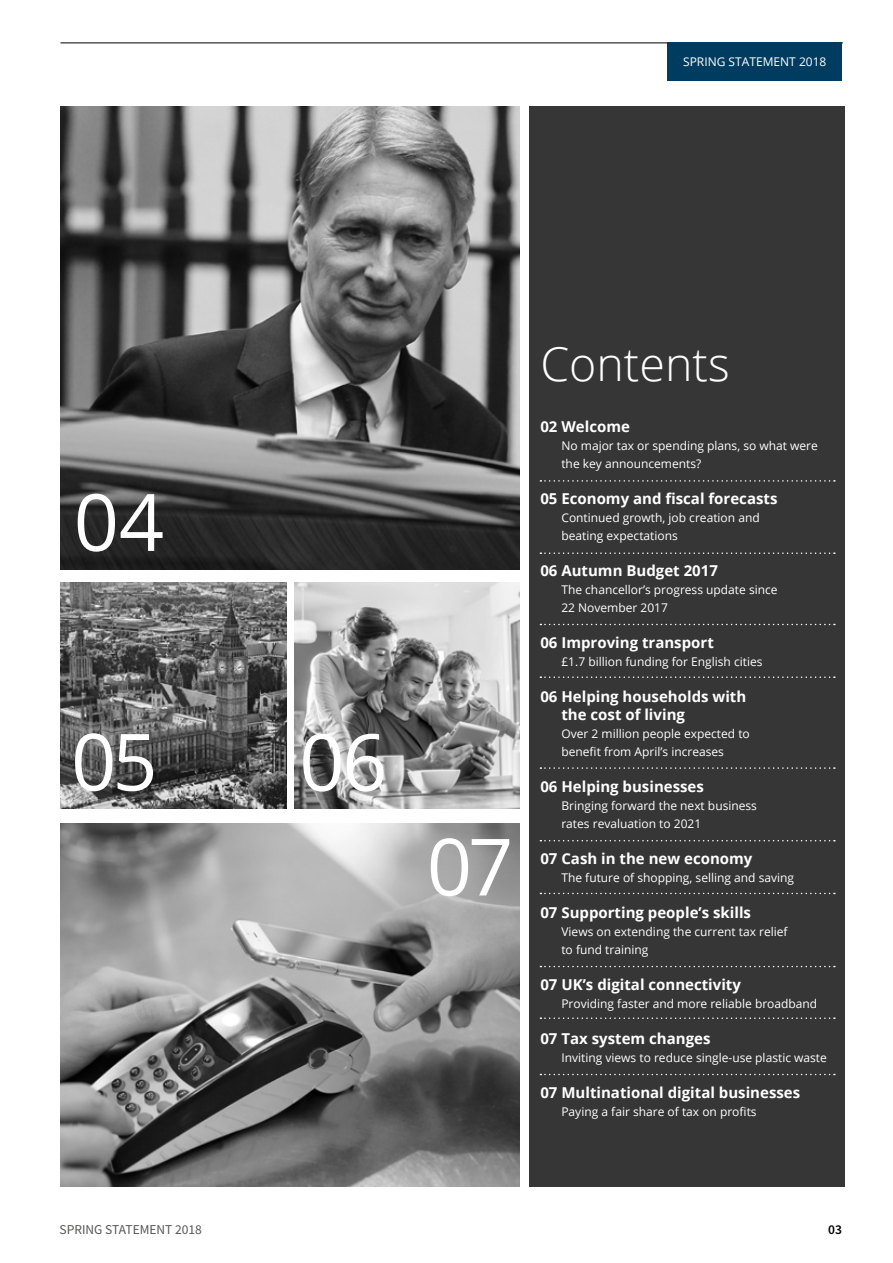
<style>
.page{position:relative;width:893px;height:1263px;background:#fff}
.page>*{position:absolute;margin:0;border:0;box-sizing:border-box;transform-origin:0 0}
.t1{font:79.05px "Open Sans";letter-spacing:-.04em;color:#fff}
.t2{font:300 46.5px "Open Sans";color:#fff}
.t3{font:700 15px/18px "Open Sans";color:#fff}
.t4{font:13.5px "Source Sans Pro";color:#575756}
.t5{font:600 13.5px "Source Sans Pro";color:#000}
.t6{font:12px/18px "Open Sans";color:#fff}
</style>
<div class="page">
<div style="left:529px;top:106px;width:315px;height:1080px;background:#373636"></div>
<hr style="left:60px;top:43px;width:783px;height:1px;background:#000">
<img style="left:61px;top:106px;width:459px;height:464px">
<img style="left:61px;top:823px;width:459px;height:363px">
<img style="left:61px;top:582px;width:225px;height:226px">
<img style="left:294px;top:582px;width:226px;height:226px">
<div style="left:668px;top:43px;width:174px;height:38px;background:#003c60"></div>
<svg style="left:540px;top:480px;width:295px;height:2px"></svg>
<svg style="left:540px;top:552px;width:295px;height:2px"></svg>
<svg style="left:540px;top:624px;width:295px;height:1px"></svg>
<svg style="left:540px;top:676px;width:295px;height:2px"></svg>
<svg style="left:540px;top:767px;width:295px;height:2px"></svg>
<svg style="left:540px;top:840px;width:295px;height:1px"></svg>
<svg style="left:540px;top:893px;width:295px;height:1px"></svg>
<svg style="left:540px;top:966px;width:295px;height:1px"></svg>
<svg style="left:540px;top:1017px;width:295px;height:2px"></svg>
<svg style="left:540px;top:1074px;width:295px;height:1px"></svg>
<p class="t6" style="left:683px;top:53px;width:145px">SPRING STATEMENT 2018</p>
<h1 class="t1" style="left:74px;top:466px;width:92px">04</h1>
<h1 class="t1" style="left:71px;top:706px;width:88px">05</h1>
<h1 class="t1" style="left:299px;top:706px;width:90px">06</h1>
<h1 class="t1" style="left:427px;top:811px;width:88px">07</h1>
<h2 class="t2" style="left:540px;top:331px;width:191px">Contents</h2>
<p class="t3" style="left:540px;top:417px;width:91px">02 Welcome</p>
<p class="t6" style="left:561px;top:436px;width:258px">No major tax or spending plans, so what were the key announcements?</p>
<p class="t3" style="left:540px;top:489px;width:239px">05 Economy and fiscal forecasts</p>
<p class="t6" style="left:561px;top:508px;width:200px">Continued growth, job creation and beating expectations</p>
<p class="t3" style="left:540px;top:561px;width:179px">06 Autumn Budget 2017</p>
<p class="t6" style="left:561px;top:580px;width:218px">The chancellor’s progress update since<br>22 November 2017</p>
<p class="t3" style="left:540px;top:633px;width:175px">06 Improving transport</p>
<p class="t6" style="left:561px;top:652px;width:203px">£1.7 billion funding for English cities</p>
<p class="t3" style="left:561px;top:687px;width:186px;text-indent:-21px">06 Helping households with the cost of living</p>
<p class="t6" style="left:561px;top:724px;width:190px">Over 2 million people expected to benefit from April’s increases</p>
<p class="t3" style="left:540px;top:777px;width:165px">06 Helping businesses</p>
<p class="t6" style="left:561px;top:796px;width:197px">Bringing forward the next business rates revaluation to 2021</p>
<p class="t3" style="left:540px;top:849px;width:214px">07 Cash in the new economy</p>
<p class="t6" style="left:561px;top:868px;width:234px">The future of shopping, selling and saving</p>
<p class="t3" style="left:540px;top:903px;width:212px">07 Supporting people’s skills</p>
<p class="t6" style="left:561px;top:922px;width:228px">Views on extending the current tax relief to fund training</p>
<p class="t3" style="left:540px;top:975px;width:202px">07 UK’s digital connectivity</p>
<p class="t6" style="left:561px;top:994px;width:257px">Providing faster and more reliable broadband</p>
<p class="t3" style="left:540px;top:1029px;width:172px">07 Tax system changes</p>
<p class="t6" style="left:561px;top:1048px;width:267px">Inviting views to reduce single-use plastic waste</p>
<p class="t3" style="left:540px;top:1083px;width:261px">07 Multinational digital businesses</p>
<p class="t6" style="left:561px;top:1102px;width:197px">Paying a fair share of tax on profits</p>
<p class="t4" style="left:60px;top:1221px;width:144px">SPRING STATEMENT 2018</p>
<p class="t5" style="left:828px;top:1221px;width:15px">03</p>
</div>
